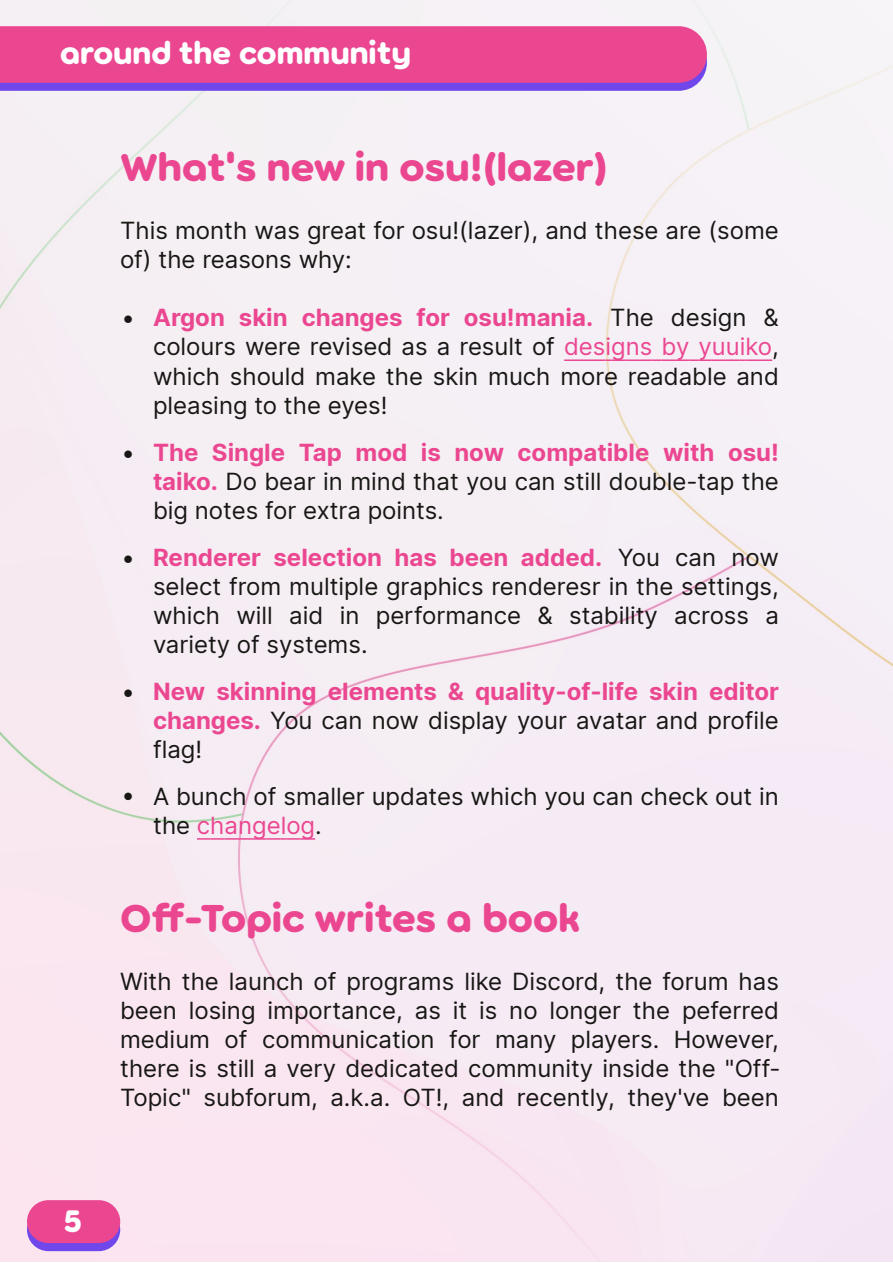
<style>
.page{position:relative;width:893px;height:1263px;background:#fff}
.page>*{position:absolute;margin:0;border:0;box-sizing:border-box;transform-origin:0 0}
.t1{font:700 41.1px "Torus";color:#eb4791}
.t2{font:700 33px "Torus";color:#fff}
.t3{font:24px/29.1px "Inter";color:#181715;text-align:justify}
.t4{font:700 24px/29.1px "Inter";color:#eb4791;text-align:justify}
.s1{font-weight:700;color:#eb4791}
.s2{color:#eb4791}
.s3{font-weight:400;color:#181715}
</style>
<div class="page">
<div style="left:0;top:0;width:893px;height:1261px;background:#f6ecf4"></div>
<div style="left:27px;top:1208px;width:93px;height:43px;background:#7047eb;border-radius:21px"></div>
<div style="left:27px;top:1200px;width:93px;height:43px;background:#eb4791;border-radius:21px"></div>
<svg style="left:0;top:26px;width:707px;height:65px;background:#db499d"></svg>
<svg style="left:564px;top:359px;width:208px;height:2px"></svg>
<svg style="left:197px;top:838px;width:118px;height:2px"></svg>
<h2 class="t2" style="left:60px;top:31px;width:352px">around the community</h2>
<h1 class="t1" style="left:120px;top:140px;width:490px">What's new in osu!(lazer)</h1>
<p class="t3" style="left:120px;top:216px;width:660px">This month was great for osu!(lazer), and these are (some of) the reasons why:</p>
<p class="t3" style="left:153px;top:303px;width:627px;text-indent:-32px">• <span class="s1">Argon skin changes for osu!mania.</span> The design &amp; colours were revised as a result of <span class="s2">designs by yuuiko</span>, which should make the skin much more readable and pleasing to the eyes!</p>
<p class="t3" style="left:153px;top:437px;width:627px;text-indent:-32px">• <span class="s1">The Single Tap mod is now compatible with osu! taiko.</span> Do bear in mind that you can still double-tap the big notes for extra points.</p>
<p class="t3" style="left:153px;top:542px;width:627px;text-indent:-32px">• <span class="s1">Renderer selection has been added.</span> You can now select from multiple graphics renderesr in the settings, which will aid in performance &amp; stability across a variety of systems.</p>
<p class="t4" style="left:153px;top:677px;width:627px;text-indent:-32px"><span class="s3">•</span> New skinning elements &amp; quality-of-life skin editor changes. <span class="s3">You can now display your avatar and profile flag!</span></p>
<p class="t3" style="left:153px;top:782px;width:627px;text-indent:-32px">• A bunch of smaller updates which you can check out in the <span class="s2">changelog</span>.</p>
<h2 class="t2" style="left:64px;top:1199px;width:19px">5</h2>
<h1 class="t1" style="left:120px;top:890px;width:461px">Off-Topic writes a book</h1>
<p class="t3" style="left:120px;top:966px;width:662px">With the launch of programs like Discord, the forum has been losing importance, as it is no longer the peferred medium of communication for many players. However, there is still a very dedicated community inside the "Off-Topic" subforum, a.k.a. OT!, and recently, they've been</p>
</div>
